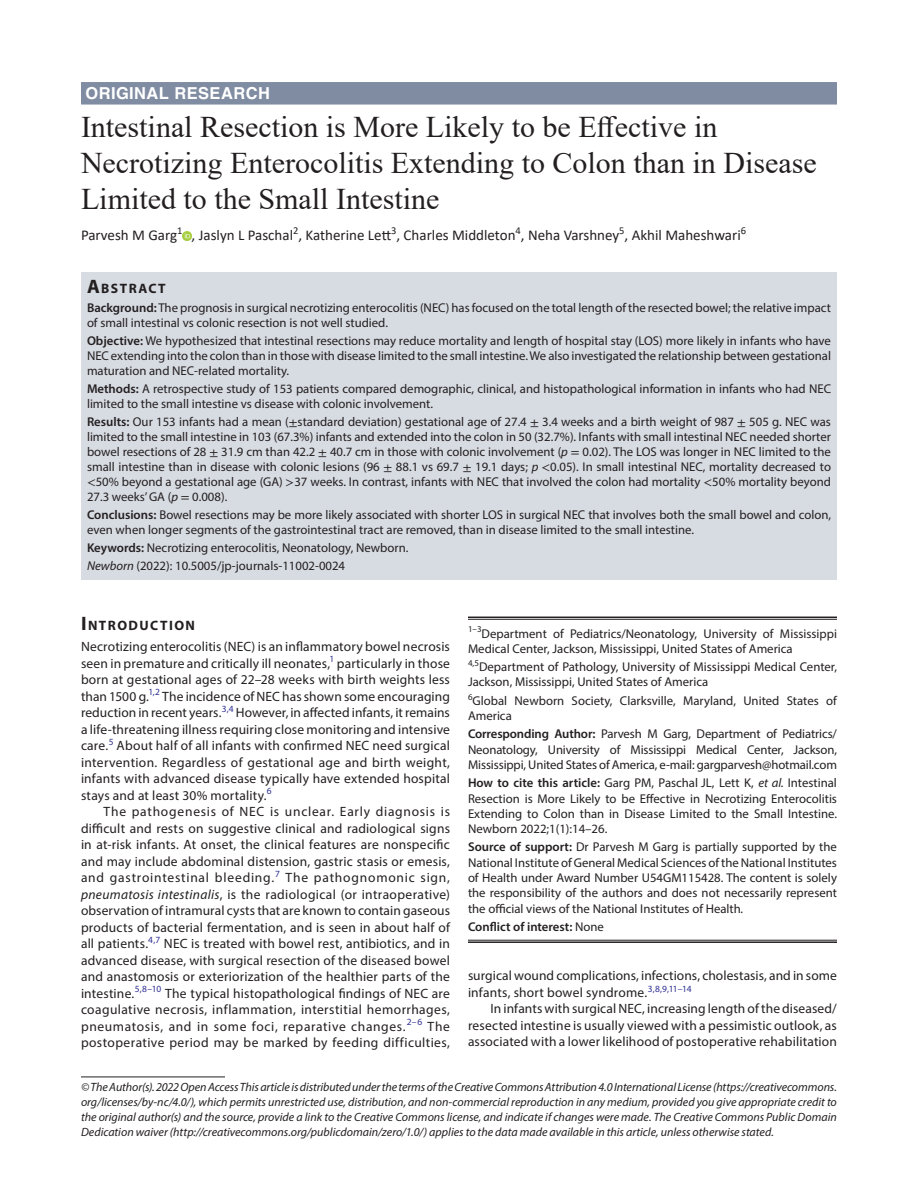
<style>
.page{position:relative;width:918px;height:1188px;background:#fff}
.page>*{position:absolute;margin:0;border:0;box-sizing:border-box;transform-origin:0 0}
.t1{font:30px/36px "Times New Roman";color:#231f20}
.ArticleType{font:700 16.5px "Helvetica LT Std";letter-spacing:.025em;color:#fff}
.AuthorName{font:15px "Calibri";color:#231f20}
.Head-1-first{font:700 13.65px "Myriad Pro";letter-spacing:.105em;color:#231f20}
.AbstractTitle{font:700 13.65px "Myriad Pro";letter-spacing:.105em;color:#231f20}
.Para-Indent{font:13.5px/16.5px "Myriad Pro";letter-spacing:.01em;color:#231f20;text-align:justify}
.Para-NoIndent{font:13.5px/16.5px "Myriad Pro";letter-spacing:.015em;color:#231f20;text-align:justify}
.Abstract-Para-first{font:12.75px/15px "Myriad Pro";color:#231f20}
.Source{font:12.75px/15.3px "Myriad Pro";color:#231f20;text-align:justify}
.How_to_Cite{font:12.75px/15.3px "Myriad Pro";color:#231f20;text-align:justify}
.Corresponding_Author{font:12.75px/15.3px "Myriad Pro";letter-spacing:-.01em;color:#231f20;text-align:justify}
.Affiliation{font:12.75px/15.3px "Myriad Pro";color:#231f20}
.Affiliation-first{font:12.75px/15.3px "Myriad Pro";color:#231f20}
.Keywords{font:12.75px "Myriad Pro";color:#231f20}
.JT_DOI{font:12.75px "Myriad Pro";color:#231f20}
.COI{font:600 12.75px "Myriad Pro";color:#231f20}
.FootNote{font:italic 12px/15px "Myriad Pro";color:#231f20;text-align:justify}
.s1{font-size:19.5px}
.s2{font-weight:600}
.s3{font-family:"STIX General"}
.s4{font-style:italic}
.s5{font-weight:400}
</style>
<div class="page">
<div style="left:81px;top:82px;width:756px;height:23px;background:#808ca2"></div>
<div style="left:81px;top:272px;width:756px;height:26px;background:#d7dbe2"></div>
<div style="left:81px;top:297px;width:756px;height:39px;background:#d7dbe2"></div>
<div style="left:81px;top:330px;width:756px;height:54px;background:#d7dbe2"></div>
<div style="left:81px;top:378px;width:756px;height:39px;background:#d7dbe2"></div>
<div style="left:81px;top:411px;width:756px;height:100px;background:#d7dbe2"></div>
<div style="left:81px;top:504px;width:756px;height:39px;background:#d7dbe2"></div>
<div style="left:81px;top:537px;width:756px;height:24px;background:#d7dbe2"></div>
<div style="left:81px;top:555px;width:756px;height:24px;background:#d7dbe2"></div>
<svg style="left:182px;top:231px;width:10px;height:9px"></svg>
<hr style="left:81px;top:1077px;width:144px;height:1px;background:#231f20">
<hr style="left:468px;top:617px;width:369px;height:1px;background:#231f20">
<hr style="left:468px;top:619px;width:369px;height:1px;background:#231f20">
<hr style="left:468px;top:940px;width:369px;height:1px;background:#231f20">
<hr style="left:468px;top:941px;width:369px;height:2px;background:#231f20">
<p class="ArticleType" style="left:86px;top:83px;width:186px">ORIGINAL RESEARCH</p>
<p class="t1" style="left:81px;top:108px;width:737px">Intestinal Resection is More Likely to be Effective in<br>Necrotizing Enterocolitis Extending to Colon than in Disease<br>Limited to the Small Intestine</p>
<p class="AuthorName" style="left:81px;top:225px;width:667px">Parvesh M Garg<sup>1</sup> , Jaslyn L Paschal<sup>2</sup>, Katherine Lett<sup>3</sup>, Charles Middleton<sup>4</sup>, Neha Varshney<sup>5</sup>, Akhil Maheshwari<sup>6</sup></p>
<p class="AbstractTitle" style="left:87px;top:279px;width:80px"><span class="s1">A</span>BSTRACT</p>
<p class="Abstract-Para-first" style="left:87px;top:300px;width:746px"><span class="s2">Background:</span> The prognosis in surgical necrotizing enterocolitis (NEC) has focused on the total length of the resected bowel; the relative impact of small intestinal vs colonic resection is not well studied.</p>
<p class="Abstract-Para-first" style="left:87px;top:333px;width:746px;text-align:justify"><span class="s2">Objective:</span> We hypothesized that intestinal resections may reduce mortality and length of hospital stay (LOS) more likely in infants who have NEC extending into the colon than in those with disease limited to the small intestine. We also investigated the relationship between gestational maturation and NEC-related mortality.</p>
<p class="Abstract-Para-first" style="left:87px;top:381px;width:746px"><span class="s2">Methods:</span> A retrospective study of 153 patients compared demographic, clinical, and histopathological information in infants who had NEC limited to the small intestine vs disease with colonic involvement.</p>
<p class="Abstract-Para-first" style="left:87px;top:414px;width:746px;text-align:justify"><span class="s2">Results:</span> Our 153 infants had a mean (<span class="s3">±</span>standard deviation) gestational age of 27.4 <span class="s3">±</span> 3.4 weeks and a birth weight of 987 <span class="s3">±</span> 505 g. NEC was limited to the small intestine in 103 (67.3%) infants and extended into the colon in 50 (32.7%). Infants with small intestinal NEC needed shorter bowel resections of 28 <span class="s3">±</span> 31.9 cm than 42.2 <span class="s3">±</span> 40.7 cm in those with colonic involvement (<span class="s4">p</span> <span class="s3">=</span> 0.02). The LOS was longer in NEC limited to the small intestine than in disease with colonic lesions (96 <span class="s3">±</span> 88.1 vs 69.7 <span class="s3">±</span> 19.1 days; <span class="s4">p</span> <span class="s3">&lt;</span>0.05). In small intestinal NEC, mortality decreased to <span class="s3">&lt;</span>50% beyond a gestational age (GA) <span class="s3">&gt;</span>37 weeks. In contrast, infants with NEC that involved the colon had mortality <span class="s3">&lt;</span>50% mortality beyond 27.3 weeks’ GA (<span class="s4">p</span> <span class="s3">=</span> 0.008).</p>
<p class="Abstract-Para-first" style="left:87px;top:507px;width:746px"><span class="s2">Conclusions:</span> Bowel resections may be more likely associated with shorter LOS in surgical NEC that involves both the small bowel and colon, even when longer segments of the gastrointestinal tract are removed, than in disease limited to the small intestine.</p>
<p class="Keywords" style="left:87px;top:540px;width:323px"><span class="s2">Keywords:</span> Necrotizing enterocolitis, Neonatology, Newborn.</p>
<p class="JT_DOI" style="left:87px;top:558px;width:260px"><span class="s4">Newborn</span> (2022): 10.5005/jp-journals-11002-0024</p>
<p class="Head-1-first" style="left:81px;top:617px;width:116px"><span class="s1">I</span>NTRODUCTION</p>
<p class="Para-NoIndent" style="left:81px;top:638px;width:371px">Necrotizing enterocolitis (NEC) is an inflammatory bowel necrosis seen in premature and critically ill neonates,<sup>1</sup> particularly in those born at gestational ages of 22–28 weeks with birth weights less than 1500 g.<sup>1,2</sup> The incidence of NEC has shown some encouraging reduction in recent years.<sup>3,4</sup> However, in affected infants, it remains a life-threatening illness requiring close monitoring and intensive care.<sup>5</sup> About half of all infants with confirmed NEC need surgical intervention. Regardless of gestational age and birth weight, infants with advanced disease typically have extended hospital stays and at least 30% mortality.<sup>6</sup></p>
<p class="Para-Indent" style="left:81px;top:803px;width:371px;text-indent:22px">The pathogenesis of NEC is unclear. Early diagnosis is difficult and rests on suggestive clinical and radiological signs in at-risk infants. At onset, the clinical features are nonspecific and may include abdominal distension, gastric stasis or emesis, and gastrointestinal bleeding.<sup>7</sup> The pathognomonic sign, <span class="s4">pneumatosis intestinalis</span>, is the radiological (or intraoperative) observation of intramural cysts that are known to contain gaseous products of bacterial fermentation, and is seen in about half of all patients.<sup>4,7</sup> NEC is treated with bowel rest, antibiotics, and in advanced disease, with surgical resection of the diseased bowel and anastomosis or exteriorization of the healthier parts of the intestine.<sup>5,8–10</sup> The typical histopathological findings of NEC are coagulative necrosis, inflammation, interstitial hemorrhages, pneumatosis, and in some foci, reparative changes.<sup>2–6</sup> The postoperative period may be marked by feeding difficulties,</p>
<p class="FootNote" style="left:81px;top:1079px;width:758px">© The Author(s). 2022 Open Access This article is distributed under the terms of the Creative Commons Attribution 4.0 International License (https://creativecommons. org/licenses/by-nc/4.0/), which permits unrestricted use, distribution, and non-commercial reproduction in any medium, provided you give appropriate credit to the original author(s) and the source, provide a link to the Creative Commons license, and indicate if changes were made. The Creative Commons Public Domain Dedication waiver (http://creativecommons.org/publicdomain/zero/1.0/) applies to the data made available in this article, unless otherwise stated.</p>
<p class="Affiliation-first" style="left:468px;top:625px;width:370px"><sup>1–3</sup>Department of Pediatrics/Neonatology, University of Mississippi<br>Medical Center, Jackson, Mississippi, United States of America</p>
<p class="Affiliation" style="left:468px;top:659px;width:371px"><sup>4,5</sup>Department of Pathology, University of Mississippi Medical Center,<br>Jackson, Mississippi, United States of America</p>
<p class="Affiliation" style="left:468px;top:693px;width:370px"><sup>6</sup>Global Newborn Society, Clarksville, Maryland, United States of<br>America</p>
<p class="Corresponding_Author" style="left:468px;top:726px;width:371px"><span class="s2">Corresponding Author:</span> Parvesh M Garg, Department of Pediatrics/ Neonatology, University of Mississippi Medical Center, Jackson, Mississippi, United States of America, e-mail: gargparvesh@hotmail.com</p>
<p class="How_to_Cite" style="left:468px;top:775px;width:371px"><span class="s2">How to cite this article:</span> Garg PM, Paschal JL, Lett K, <span class="s4">et al.</span> Intestinal Resection is More Likely to be Effective in Necrotizing Enterocolitis Extending to Colon than in Disease Limited to the Small Intestine.<br>Newborn 2022;1(1):14–26.</p>
<p class="Source" style="left:468px;top:839px;width:371px"><span class="s2">Source of support:</span> Dr Parvesh M Garg is partially supported by the National Institute of General Medical Sciences of the National Institutes of Health under Award Number U54GM115428. The content is solely the responsibility of the authors and does not necessarily represent the official views of the National Institutes of Health<span class="s4">.</span></p>
<p class="COI" style="left:468px;top:919px;width:137px">Conflict of interest: <span class="s5">None</span></p>
<p class="Para-Indent" style="left:468px;top:967px;width:371px">surgical wound complications, infections, cholestasis, and in some infants, short bowel syndrome.<sup>3,8,9,11–14</sup></p>
<p class="Para-Indent" style="left:468px;top:1000px;width:371px;text-indent:22px">In infants with surgical NEC, increasing length of the diseased/ resected intestine is usually viewed with a pessimistic outlook, as associated with a lower likelihood of postoperative rehabilitation</p>
</div>
